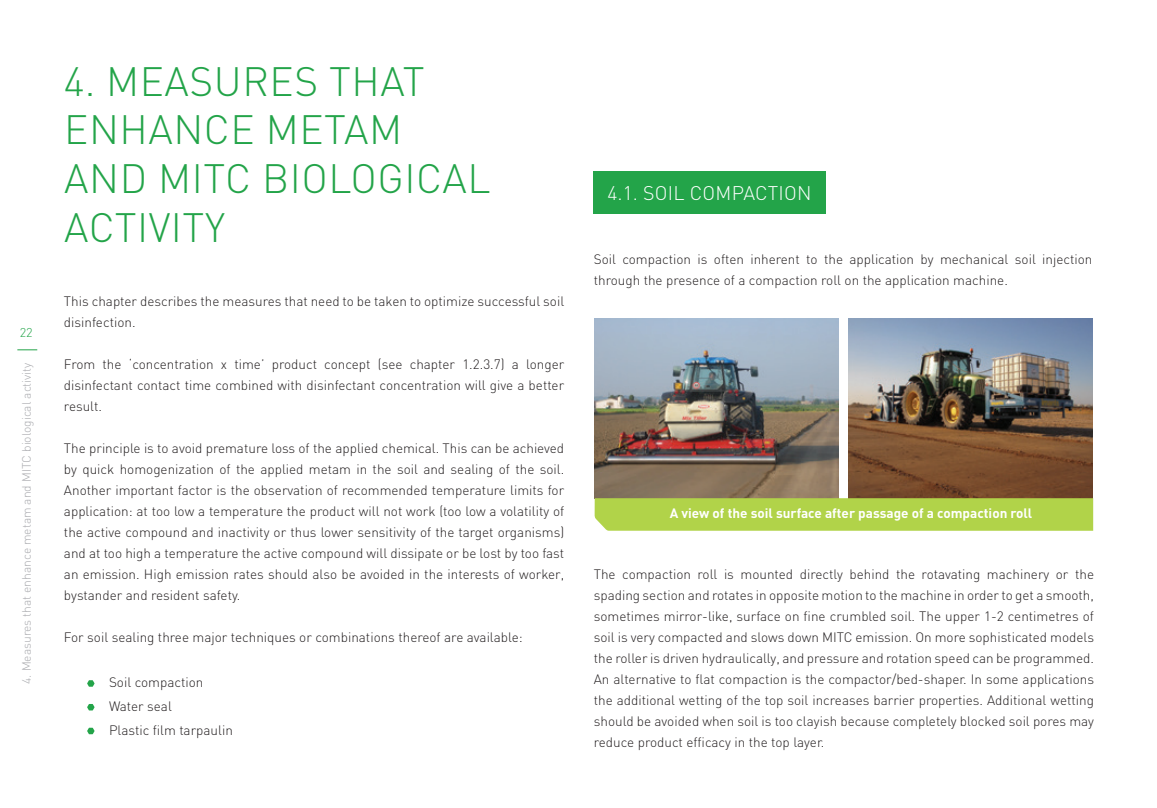
<style>
.page{position:relative;width:1157px;height:808px;background:#fff}
.page>*{position:absolute;margin:0;border:0;box-sizing:border-box;transform-origin:0 0}
.t1{font:300 40.5px/48.6px "DIN";letter-spacing:.015em;color:#23a449}
.t2{font:300 19.5px "DIN";letter-spacing:.015em;color:#fff}
.t3{font:300 13.5px/21px "DIN";color:#231f20;text-align:justify}
.t4{font:700 13.5px "DIN";color:#fff}
.t5{font:300 12.6px "DIN";color:#23a449}
.t6{font:300 12px "DIN";color:#a8a9ad}
</style>
<div class="page">
<svg style="left:17px;top:349px;width:20px;height:1px"></svg>
<div style="left:594px;top:172px;width:232px;height:42px;background:#23a449"></div>
<svg style="left:87px;top:680px;width:7px;height:7px"></svg>
<svg style="left:87px;top:704px;width:7px;height:6px"></svg>
<svg style="left:87px;top:728px;width:7px;height:6px"></svg>
<img style="left:594px;top:319px;width:245px;height:179px">
<img style="left:848px;top:319px;width:244px;height:179px">
<div style="left:594px;top:498px;width:499px;height:33px;background:#b1d349"></div>
<p class="t5" style="left:20px;top:324px;width:14px">22</p>
<p class="t6" style="left:19px;top:684px;width:323px;rotate:-90deg">4. Measures that enhance metam and MITC biological activity</p>
<p class="t1" style="left:64px;top:56px;width:362px">4. MEASURES THAT</p>
<p class="t1" style="left:64px;top:105px;width:339px">ENHANCE METAM</p>
<p class="t1" style="left:64px;top:154px;width:428px">AND MITC BIOLOGICAL<br>ACTIVITY</p>
<p class="t3" style="left:64px;top:291px;width:502px">This chapter describes the measures that need to be taken to optimize successful soil disinfection.</p>
<p class="t3" style="left:64px;top:354px;width:502px">From the ‘concentration x time’ product concept (see chapter 1.2.3.7) a longer disinfectant contact time combined with disinfectant concentration will give a better result.</p>
<p class="t3" style="left:64px;top:438px;width:502px">The principle is to avoid premature loss of the applied chemical. This can be achieved by quick homogenization of the applied metam in the soil and sealing of the soil.<br>Another important factor is the observation of recommended temperature limits for application: at too low a temperature the product will not work (too low a volatility of the active compound and inactivity or thus lower sensitivity of the target organisms) and at too high a temperature the active compound will dissipate or be lost by too fast an emission. High emission rates should also be avoided in the interests of worker, bystander and resident safety.</p>
<p class="t3" style="left:64px;top:627px;width:460px">For soil sealing three major techniques or combinations thereof are available:</p>
<p class="t3" style="left:109px;top:672px;width:96px">Soil compaction</p>
<p class="t3" style="left:109px;top:696px;width:64px">Water seal</p>
<p class="t3" style="left:109px;top:720px;width:125px">Plastic film tarpaulin</p>
<p class="t2" style="left:607px;top:181px;width:205px">4.1. SOIL COMPACTION</p>
<p class="t3" style="left:594px;top:249px;width:500px">Soil compaction is often inherent to the application by mechanical soil injection through the presence of a compaction roll on the application machine.</p>
<p class="t4" style="left:670px;top:504px;width:364px">A view of the soil surface after passage of a compaction roll</p>
<p class="t3" style="left:594px;top:564px;width:502px">The compaction roll is mounted directly behind the rotavating machinery or the spading section and rotates in opposite motion to the machine in order to get a smooth, sometimes mirror-like, surface on fine crumbled soil. The upper 1-2 centimetres of soil is very compacted and slows down MITC emission. On more sophisticated models the roller is driven hydraulically, and pressure and rotation speed can be programmed.<br>An alternative to flat compaction is the compactor/bed-shaper. In some applications the additional wetting of the top soil increases barrier properties. Additional wetting should be avoided when soil is too clayish because completely blocked soil pores may reduce product efficacy in the top layer.</p>
</div>
